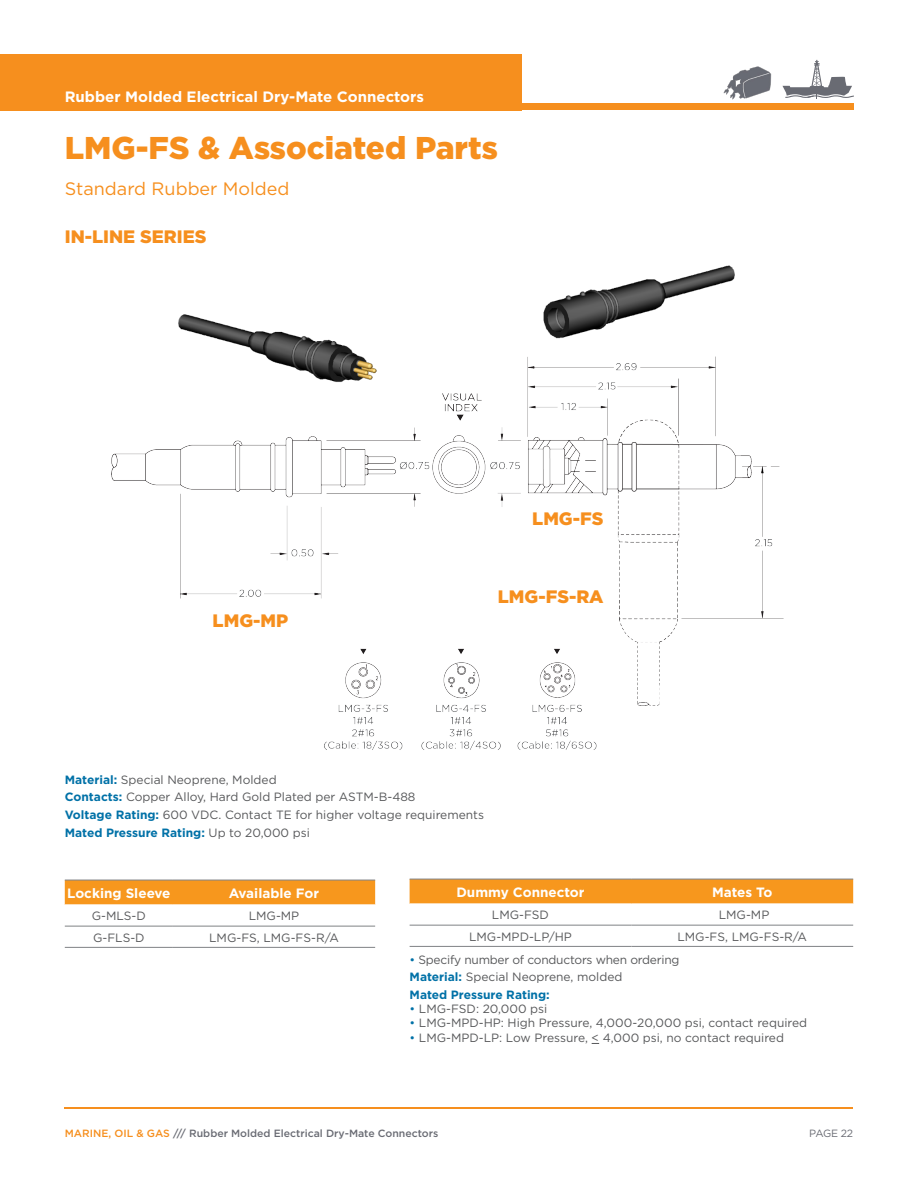
<style>
.page{position:relative;width:918px;height:1188px;background:#fff}
.page>*{position:absolute;margin:0;border:0;box-sizing:border-box;transform-origin:0 0}
.B_Body_Headline_2_Orange{font:900 31.5px "Gotham";color:#f68f1e}
.B_Body_Headline_2_Orange-2{font:900 18px "Gotham";color:#f68f1e}
.B_Body_Headline_2_Orange-3{font:18px "Gotham";color:#f68f1e}
.t1{font:700 15px "Gotham";color:#fff}
.OI_Body_Center{font:700 13.5px "Gotham";color:#fff}
.PRODUCT_TYPE{font:12px "Gotham";color:#57585a}
.PRODUCT_TYPE-2{font:700 12px "Gotham";color:#0071a7}
.PRODUCT_TYPE-3{font:12px "Gotham";letter-spacing:-.02em;color:#57585a}
.OI_Body_Center-2{font:12px "Gotham";color:#57585a}
.t2{font:500 10.5px "Gotham";color:#696b73}
.t3{font:10.5px "Gotham";letter-spacing:-.04em;color:#696b73}
.s1{font-weight:700;color:#0071a7}
.s2{font-weight:400;color:#57585a}
.s3{color:#0071a7}
.s4{color:#f68f1e}
</style>
<div class="page">
<hr style="left:65px;top:1107px;width:788px;height:1px;background:#f68f1e">
<div style="left:0;top:54px;width:522px;height:56px;background:#f68f1e"></div>
<div style="left:0;top:104px;width:853px;height:6px;background:#f68f1e"></div>
<img style="left:723px;top:66px;width:49px;height:34px">
<svg style="left:782px;top:60px;width:71px;height:39px"></svg>
<img style="left:111px;top:356px;width:673px;height:394px">
<img style="left:543px;top:265px;width:192px;height:74px">
<img style="left:169px;top:314px;width:216px;height:80px">
<div style="left:173px;top:611px;width:155px;height:27px;background:#fff"></div>
<div style="left:488px;top:588px;width:125px;height:23px;background:#fff"></div>
<div style="left:519px;top:509px;width:98px;height:30px;background:#fff"></div>
<div style="left:65px;top:881px;width:310px;height:24px;background:#f7971d"></div>
<hr style="left:65px;top:880px;width:108px;height:1px;background:#808285">
<hr style="left:173px;top:880px;width:202px;height:1px;background:#808285">
<hr style="left:65px;top:926px;width:108px;height:1px;background:#808285">
<hr style="left:173px;top:926px;width:202px;height:1px;background:#808285">
<hr style="left:65px;top:947px;width:108px;height:1px;background:#808285">
<hr style="left:173px;top:947px;width:202px;height:1px;background:#808285">
<div style="left:410px;top:880px;width:443px;height:24px;background:#f7971d"></div>
<hr style="left:410px;top:879px;width:221px;height:1px;background:#808285">
<hr style="left:631px;top:879px;width:222px;height:1px;background:#808285">
<hr style="left:410px;top:925px;width:221px;height:1px;background:#808285">
<hr style="left:631px;top:925px;width:222px;height:1px;background:#808285">
<hr style="left:410px;top:946px;width:221px;height:1px;background:#808285">
<hr style="left:631px;top:946px;width:222px;height:1px;background:#808285">
<p class="t1" style="left:65px;top:87px;width:361px">Rubber Molded Electrical Dry-Mate Connectors</p>
<p class="B_Body_Headline_2_Orange" style="left:65px;top:126px;width:435px">LMG-FS &amp; Associated Parts</p>
<p class="B_Body_Headline_2_Orange-3" style="left:65px;top:177px;width:226px">Standard Rubber Molded</p>
<p class="B_Body_Headline_2_Orange-2" style="left:65px;top:224px;width:143px">IN-LINE SERIES</p>
<p class="B_Body_Headline_2_Orange-2" style="left:532px;top:506px;width:73px">LMG-FS</p>
<p class="B_Body_Headline_2_Orange-2" style="left:213px;top:608px;width:77px">LMG-MP</p>
<p class="B_Body_Headline_2_Orange-2" style="left:498px;top:584px;width:107px">LMG-FS-RA</p>
<p class="PRODUCT_TYPE" style="left:65px;top:772px;width:213px"><span class="s1">Material:</span> Special Neoprene, Molded</p>
<p class="PRODUCT_TYPE" style="left:65px;top:789px;width:352px"><span class="s1">Contacts:</span> Copper Alloy, Hard Gold Plated per ASTM-B-488</p>
<p class="PRODUCT_TYPE" style="left:65px;top:807px;width:421px"><span class="s1">Voltage Rating:</span> 600 VDC. Contact TE for higher voltage requirements</p>
<p class="PRODUCT_TYPE-2" style="left:65px;top:825px;width:247px">Mated Pressure Rating: <span class="s2">Up to 20,000 psi</span></p>
<p class="OI_Body_Center" style="left:67px;top:884px;width:105px">Locking Sleeve</p>
<p class="OI_Body_Center" style="left:229px;top:884px;width:92px">Available For</p>
<p class="OI_Body_Center-2" style="left:92px;top:908px;width:56px">G-MLS-D</p>
<p class="OI_Body_Center-2" style="left:249px;top:908px;width:52px">LMG-MP</p>
<p class="OI_Body_Center-2" style="left:93px;top:930px;width:53px">G-FLS-D</p>
<p class="OI_Body_Center-2" style="left:209px;top:930px;width:131px">LMG-FS, LMG-FS-R/A</p>
<p class="OI_Body_Center" style="left:456px;top:883px;width:130px">Dummy Connector</p>
<p class="OI_Body_Center" style="left:712px;top:883px;width:62px">Mates To</p>
<p class="PRODUCT_TYPE" style="left:492px;top:907px;width:59px">LMG-FSD</p>
<p class="PRODUCT_TYPE" style="left:719px;top:907px;width:52px">LMG-MP</p>
<p class="PRODUCT_TYPE" style="left:469px;top:929px;width:104px">LMG-MPD-LP/HP</p>
<p class="PRODUCT_TYPE" style="left:677px;top:929px;width:131px">LMG-FS, LMG-FS-R/A</p>
<p class="PRODUCT_TYPE-3" style="left:410px;top:952px;width:271px"><span class="s3">•</span> Specify number of conductors when ordering</p>
<p class="PRODUCT_TYPE" style="left:410px;top:969px;width:214px"><span class="s1">Material:</span> Special Neoprene, molded</p>
<p class="PRODUCT_TYPE-2" style="left:410px;top:986px;width:142px">Mated Pressure Rating:</p>
<p class="PRODUCT_TYPE" style="left:410px;top:1001px;width:139px"><span class="s3">•</span> LMG-FSD: 20,000 psi</p>
<p class="PRODUCT_TYPE" style="left:410px;top:1016px;width:399px"><span class="s3">•</span> LMG-MPD-HP: High Pressure, 4,000-20,000 psi, contact required</p>
<p class="PRODUCT_TYPE" style="left:410px;top:1030px;width:376px"><span class="s3">•</span> LMG-MPD-LP: Low Pressure, &lt; 4,000 psi, no contact required</p>
<p class="t2" style="left:65px;top:1126px;width:375px"><span class="s4">MARINE, OIL &amp; GAS</span> /// Rubber Molded Electrical Dry-Mate Connectors</p>
<p class="t3" style="left:809px;top:1127px;width:45px">PAGE 22</p>
</div>
